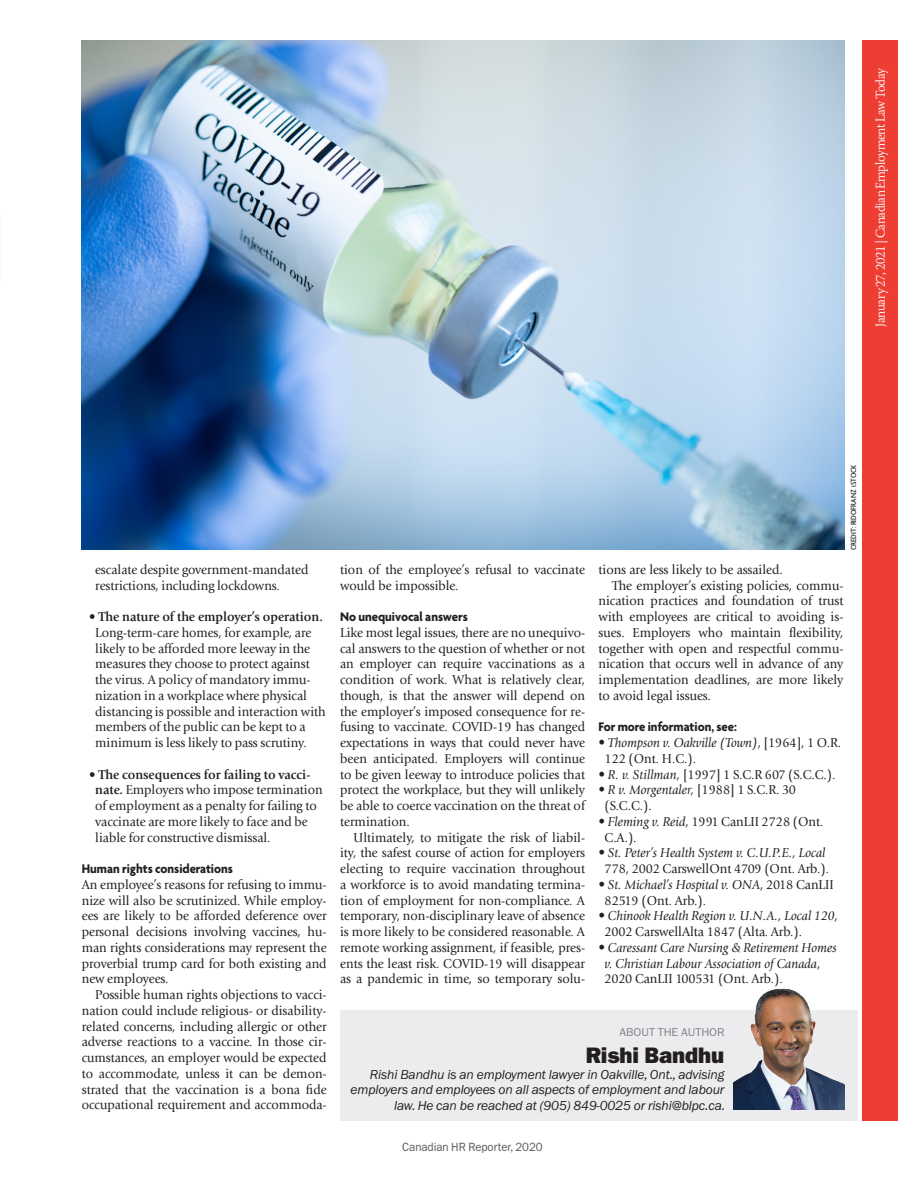
<style>
.page{position:relative;width:918px;height:1188px;background:#fff}
.page>*{position:absolute;margin:0;border:0;box-sizing:border-box;transform-origin:0 0}
.t1{font:22.5px "ITC Franklin Gothic Std Hvy";letter-spacing:-.005em;color:#231f20}
.Body{font:13.5px/15.8px "Giovanni Std";color:#231f20;text-align:justify;scale:.95 1}
.Bullets{font:13.5px/15.8px "Giovanni Std";color:#231f20;scale:.95 1}
.Bullets-2{font:italic 13.5px/15.8px "Giovanni Std";color:#231f20;scale:.95 1}
.t2{font:italic 13.5px/15.3px "ITC Franklin Gothic Std";letter-spacing:-.01em;color:#231f20;text-align:right}
.Subheader{font:700 13.5px "Agenda";color:#231f20;scale:.95 1}
.t3{font:300 13.5px "Warnock Pro";letter-spacing:-.03em;color:#fff;scale:.96 1}
.t4{font:12px "ITC Franklin Gothic Std";letter-spacing:-.005em;color:#57585a;scale:.95 1}
.t5{font:11.4px "ITC Franklin Gothic Std";letter-spacing:-.005em;color:#808285;scale:1.05 1}
.Credit{font:500 condensed 8.1px "Agenda";color:#231f20;scale:1.11 1}
.s1{font-weight:700}
.s2{font-style:italic}
.s3{font-style:normal}
</style>
<div class="page">
<div style="left:862px;top:40px;width:36px;height:1081px;background:#ee3e34"></div>
<img style="left:81px;top:41px;width:763px;height:509px">
<div style="left:340px;top:1010px;width:518px;height:110px;background:#ececee"></div>
<img style="left:734px;top:989px;width:110px;height:120px">
<p class="t3" style="left:872px;top:327px;width:271px;rotate:-90deg">January 27, 2021 | Canadian Employment Law Today</p>
<p class="Bullets" style="left:95px;top:562px;width:226px">escalate despite government-mandated restrictions, including lockdowns.</p>
<p class="Bullets" style="left:95px;top:609px;width:244px;text-indent:-6px"><span class="s1">• The nature of the employer’s operation.<br></span>Long-term-care homes, for example, are likely to be afforded more leeway in the measures they choose to protect against the virus. A policy of mandatory immu&shy;nization in a workplace where physical distancing is possible and interaction with members of the public can be kept to a minimum is less likely to pass scrutiny.</p>
<p class="Bullets" style="left:95px;top:766px;width:241px;text-indent:-6px"><span class="s1">• The consequences for failing to vacci&shy;nate.</span> Employers who impose termination of employment as a penalty for failing to vaccinate are more likely to face and be liable for constructive dismissal.</p>
<p class="Subheader" style="left:82px;top:861px;width:161px">Human rights considerations</p>
<p class="Body" style="left:82px;top:877px;width:259px">An employee’s reasons for refusing to immu&shy;nize will also be scrutinized. While employ&shy;ees are likely to be afforded deference over personal decisions involving vaccines, hu&shy;man rights considerations may represent the proverbial trump card for both existing and new employees.</p>
<p class="Body" style="left:82px;top:987px;width:259px;text-indent:14px">Possible human rights objections to vacci&shy;nation could include religious- or disability&shy;related concerns, including allergic or other adverse reactions to a vaccine. In those cir&shy;cumstances, an employer would be expected to accommodate, unless it can be demon&shy;strated that the vaccination is a bona fide occupational requirement and accommoda-</p>
<p class="Body" style="left:340px;top:562px;width:259px">tion of the employee’s refusal to vaccinate would be impossible.</p>
<p class="Subheader" style="left:340px;top:609px;width:136px">No unequivocal answers</p>
<p class="Body" style="left:340px;top:625px;width:259px">Like most legal issues, there are no unequivo&shy;cal answers to the question of whether or not an employer can require vaccinations as a condition of work. What is relatively clear, though, is that the answer will depend on the employer’s imposed consequence for re&shy;fusing to vaccinate. COVID-19 has changed expectations in ways that could never have been anticipated. Employers will continue to be given leeway to introduce policies that protect the workplace, but they will unlikely be able to coerce vaccination on the threat of termination.</p>
<p class="Body" style="left:340px;top:829px;width:259px;text-indent:14px">Ultimately, to mitigate the risk of liabil&shy;ity, the safest course of action for employers electing to require vaccination throughout a workforce is to avoid mandating termina&shy;tion of employment for non-compliance. A temporary, non-disciplinary leave of absence is more likely to be considered reasonable. A remote working assignment, if feasible, pres&shy;ents the least risk. COVID-19 will disappear as a pandemic in time, so temporary solu-</p>
<p class="Credit" style="left:849px;top:550px;width:79px;rotate:-90deg">CREDIT: RIDOFRANZ iSTOCK</p>
<p class="Body" style="left:599px;top:562px;width:195px">tions are less likely to be assailed.</p>
<p class="Body" style="left:599px;top:577px;width:259px;text-indent:14px">The employer’s existing policies, commu&shy;nication practices and foundation of trust with employees are critical to avoiding is&shy;sues. Employers who maintain flexibility, together with open and respectful commu&shy;nication that occurs well in advance of any implementation deadlines, are more likely to avoid legal issues.</p>
<p class="Subheader" style="left:599px;top:720px;width:147px">For more information, see:</p>
<p class="Bullets" style="left:605px;top:735px;width:251px;text-indent:-6px"><span class="s2">• Thompson v. Oakville (Town)</span>, [1964], 1 O.R.<br>122 (Ont. H.C.).</p>
<p class="Bullets" style="left:599px;top:766px;width:251px"><span class="s2">• R. v. Stillman,</span> [1997] 1 S.C.R 607 (S.C.C.).</p>
<p class="Bullets" style="left:605px;top:782px;width:203px;text-indent:-6px"><span class="s2">• R v. Morgentaler,</span> [1988] 1 S.C.R. 30 (S.C.C.).</p>
<p class="Bullets" style="left:605px;top:814px;width:232px;text-indent:-6px"><span class="s2">• Fleming v. Reid</span>, 1991 CanLII 2728 (Ont.<br>C.A.).</p>
<p class="Bullets-2" style="left:599px;top:845px;width:244px;text-align:center">• St. Peter’s Health System v. C.U.P.E., Local<br><span class="s3">778, 2002 CarswellOnt 4709 (Ont. Arb.).</span></p>
<p class="Bullets" style="left:605px;top:877px;width:243px;text-indent:-6px"><span class="s2">• St. Michael’s Hospital v. ONA</span>, 2018 CanLII<br>82519 (Ont. Arb.).</p>
<p class="Bullets-2" style="left:605px;top:908px;width:247px;text-indent:-6px">• Chinook Health Region v. U.N.A., Local 120<span class="s3">,<br>2002 CarswellAlta 1847 (Alta. Arb.).</span></p>
<p class="Bullets-2" style="left:605px;top:940px;width:246px;text-indent:-6px">• Caressant Care Nursing &amp; Retirement Homes v. Christian Labour Association of Canada<span class="s3">,<br>2020 CanLII 100531 (Ont. Arb.).</span></p>
<p class="t5" style="left:620px;top:1026px;width:101px">ABOUT THE AUTHOR</p>
<p class="t1" style="left:586px;top:1043px;width:140px">Rishi Bandhu</p>
<p class="t2" style="left:351px;top:1067px;width:376px">Rishi Bandhu is an employment lawyer in Oakville, Ont., advising employers and employees on all aspects of employment and labour law. He can be reached at (905) 849-0025 or rishi@blpc.ca.</p>
<p class="t4" style="left:402px;top:1140px;width:149px">Canadian HR Reporter, 2020</p>
</div>
